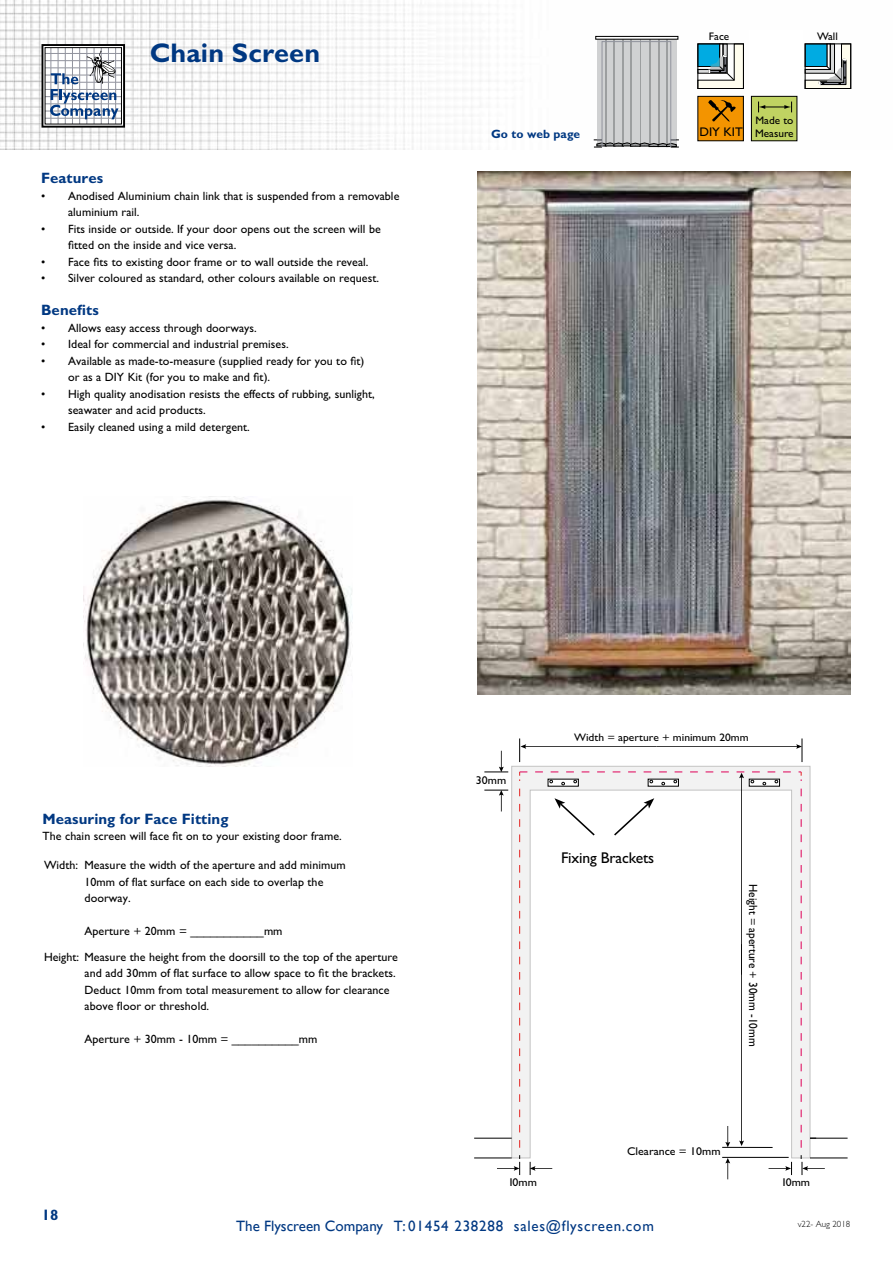
<style>
.page{position:relative;width:893px;height:1263px;background:#fff}
.page>*{position:absolute;margin:0;border:0;box-sizing:border-box;transform-origin:0 0}
.t1{font:700 27px "M Gill Sans";letter-spacing:.005em;color:#003882}
.t2{font:15.6px "M Gill Sans";letter-spacing:-.01em;color:#000}
.t3{font:15px "Gill Sans";letter-spacing:.05em;color:#003882}
.t4{font:700 15px "M Gill Sans";letter-spacing:.005em;color:#003882}
.t5{font:12px/16.5px "M Gill Sans";letter-spacing:.005em;color:#000}
.t6{font:12px "M Gill Sans";letter-spacing:.005em;color:#000;scale:.95 1}
.t7{font:700 12px "M Gill Sans";letter-spacing:.005em;color:#003882}
.t8{font:11.25px "M Gill Sans";color:#000;scale:1.05 1}
.t9{font:10.95px/12.6px "Gill Sans";color:#000;text-align:right}
.t10{font:10.95px "M Gill Sans";color:#000;scale:1.05 1}
.t11{font:300 9px "M Gill Sans";color:#000}
.s1{font-size:12.6px}
</style>
<div class="page">
<img style="left:0;top:0;width:852px;height:150px">
<div style="left:805px;top:43px;width:46px;height:46px;border:1px solid #000"></div>
<svg style="left:805px;top:44px;width:46px;height:45px"></svg>
<div style="left:697px;top:43px;width:47px;height:46px;border:1px solid #000"></div>
<svg style="left:697px;top:44px;width:47px;height:45px"></svg>
<div style="left:751px;top:96px;width:46px;height:45px;background:#c0d362"></div>
<div style="left:751px;top:96px;width:46px;height:45px;border:1px solid #000"></div>
<div style="left:698px;top:96px;width:45px;height:45px;background:#f39400"></div>
<div style="left:697px;top:96px;width:47px;height:45px;border:1px solid #000"></div>
<svg style="left:708px;top:100px;width:28px;height:22px"></svg>
<svg style="left:758px;top:102px;width:34px;height:11px"></svg>
<svg style="left:42px;top:44px;width:83px;height:84px"></svg>
<svg style="left:593px;top:36px;width:86px;height:112px"></svg>
<div style="left:749px;top:30px;width:53px;height:59px;background:#fff"></div>
<img style="left:477px;top:172px;width:373px;height:523px">
<img style="left:84px;top:497px;width:269px;height:269px">
<svg style="left:511px;top:766px;width:299px;height:392px"></svg>
<hr style="left:810px;top:1138px;width:38px;height:1px;background:#010101">
<hr style="left:810px;top:1157px;width:38px;height:1px;background:#010101">
<hr style="left:474px;top:1138px;width:38px;height:1px;background:#010101">
<hr style="left:474px;top:1157px;width:38px;height:1px;background:#010101">
<svg style="left:725px;top:1158px;width:5px;height:21px"></svg>
<svg style="left:530px;top:1162px;width:22px;height:13px"></svg>
<svg style="left:768px;top:1162px;width:24px;height:13px"></svg>
<svg style="left:801px;top:1155px;width:24px;height:20px"></svg>
<svg style="left:497px;top:1155px;width:23px;height:20px"></svg>
<svg style="left:484px;top:751px;width:24px;height:21px"></svg>
<svg style="left:484px;top:790px;width:24px;height:21px"></svg>
<svg style="left:519px;top:738px;width:283px;height:24px"></svg>
<hr style="left:722px;top:1157px;width:67px;height:1px;background:#010101">
<svg style="left:519px;top:771px;width:283px;height:377px"></svg>
<h1 class="t1" style="left:150px;top:38px;width:172px">Chain Screen</h1>
<p class="t4" style="left:41px;top:170px;width:64px">Features</p>
<p class="t5" style="left:68px;top:187px;width:333px;text-indent:-27px">• Anodised Aluminium chain link that is suspended from a removable aluminium rail.</p>
<p class="t5" style="left:68px;top:220px;width:314px;text-indent:-27px">• Fits inside or outside. If your door opens out the screen will be fitted on the inside and vice versa.</p>
<p class="t5" style="left:41px;top:253px;width:329px">• Face fits to existing door frame or to wall outside the reveal.</p>
<p class="t5" style="left:41px;top:270px;width:339px">• Silver coloured as standard, other colours available on request.</p>
<p class="t4" style="left:41px;top:302px;width:59px">Benefits</p>
<p class="t5" style="left:41px;top:319px;width:217px">• Allows easy access through doorways.</p>
<p class="t5" style="left:41px;top:336px;width:249px">• Ideal for commercial and industrial premises.</p>
<p class="t5" style="left:68px;top:352px;width:298px;text-indent:-27px">• Available as made-to-measure (supplied ready for you to fit) or as a DIY Kit (for you to make and fit).</p>
<p class="t5" style="left:68px;top:385px;width:308px;text-indent:-27px">• High quality anodisation resists the effects of rubbing, sunlight, seawater and acid products.</p>
<p class="t5" style="left:41px;top:418px;width:210px">• Easily cleaned using a mild detergent.</p>
<p class="t7" style="left:491px;top:127px;width:91px">Go to web page</p>
<p class="t9" style="left:709px;top:30px;width:22px">Face</p>
<p class="t9" style="left:817px;top:30px;width:22px">Wall</p>
<p class="t9" style="left:700px;top:114px;width:96px">Made to<br><span class="s1">DIY KIT</span> Measure</p>
<p class="t4" style="left:43px;top:810px;width:187px">Measuring for Face Fitting</p>
<p class="t5" style="left:43px;top:828px;width:301px">The chain screen will face fit on to your existing door frame.</p>
<p class="t5" style="left:85px;top:857px;width:263px;text-indent:-40px">Width: Measure the width of the aperture and add minimum<br>10mm of flat surface on each side to overlap the doorway.</p>
<p class="t5" style="left:44px;top:919px;width:355px;line-height:25px;text-indent:40px">Aperture + 20mm = ___________mm<br>Height: Measure the height from the doorsill to the top of the aperture</p>
<p class="t5" style="left:85px;top:965px;width:313px">and add 30mm of flat surface to allow space to fit the brackets.<br>Deduct 10mm from total measurement to allow for clearance above floor or threshold.</p>
<p class="t5" style="left:85px;top:1031px;width:234px">Aperture + 30mm - 10mm = __________mm</p>
<p class="t8" style="left:476px;top:774px;width:30px">30mm</p>
<p class="t10" style="left:574px;top:731px;width:168px">Width = aperture + minimum 20mm</p>
<h2 class="t2" style="left:561px;top:849px;width:94px">Fixing Brackets</h2>
<p class="t6" style="left:760px;top:884px;width:172px;rotate:90deg">Height = aperture + 30mm -10mm</p>
<p class="t8" style="left:627px;top:1145px;width:90px">Clearance = 10mm</p>
<p class="t8" style="left:508px;top:1176px;width:29px">10mm</p>
<p class="t8" style="left:781px;top:1176px;width:29px">10mm</p>
<p class="t4" style="left:42px;top:1207px;width:18px">18</p>
<p class="t3" style="left:236px;top:1217px;width:419px">The Flyscreen Company T: 01454 238288 sales@flyscreen.com</p>
<p class="t11" style="left:798px;top:1219px;width:54px">v22- Aug 2018</p>
</div>
